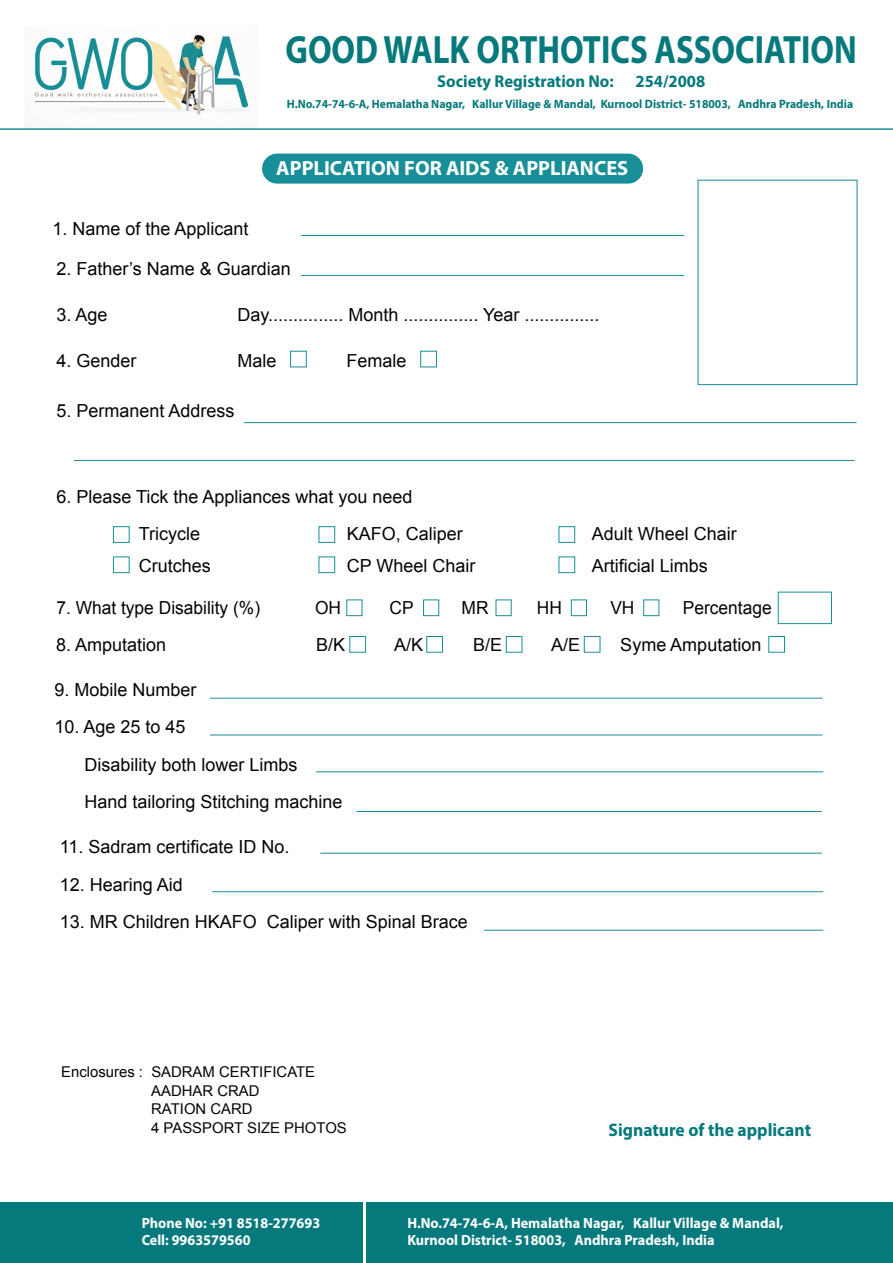
<style>
.page{position:relative;width:893px;height:1263px;background:#fff}
.page>*{position:absolute;margin:0;border:0;box-sizing:border-box;transform-origin:0 0}
.t1{font:700 39.6px "Myriad Pro";color:#06797c;scale:.83 1}
.t2{font:700 20.55px "Myriad Pro";color:#fff}
.t3{font:700 18.15px "Myriad Pro";color:#06797c;scale:.96 1}
.t4{font:18px/31.5px "Arial";color:#040503}
.t5{font:700 17.1px "Myriad Pro";color:#06797c;scale:.96 1}
.t6{font:14.85px/18.6px "Arial";color:#040503}
.t7{font:700 14.7px/17.7px "Myriad Pro";color:#fff;scale:.96 1}
.t8{font:700 12.15px "Myriad Pro";color:#06797c;scale:.96 1}
</style>
<div class="page">
<img style="left:34px;top:35px;width:215px;height:80px">
<div style="left:262px;top:154px;width:381px;height:30px;background:#188e98;border-radius:15px"></div>
<hr style="left:0;top:128px;width:893px;height:2px;background:#188e98">
<hr style="left:301px;top:235px;width:383px;height:1px;background:#188e98">
<hr style="left:301px;top:275px;width:383px;height:1px;background:#188e98">
<div style="left:290px;top:351px;width:17px;height:16px;background:#fff;border:1px solid #188e98"></div>
<div style="left:420px;top:351px;width:17px;height:16px;background:#fff;border:1px solid #188e98"></div>
<hr style="left:244px;top:422px;width:613px;height:1px;background:#188e98">
<hr style="left:74px;top:460px;width:781px;height:1px;background:#188e98">
<div style="left:113px;top:526px;width:17px;height:17px;background:#fff;border:1px solid #188e98"></div>
<div style="left:113px;top:556px;width:17px;height:17px;background:#fff;border:1px solid #188e98"></div>
<div style="left:319px;top:526px;width:16px;height:17px;background:#fff;border:1px solid #188e98"></div>
<div style="left:319px;top:556px;width:16px;height:17px;background:#fff;border:1px solid #188e98"></div>
<div style="left:559px;top:526px;width:16px;height:17px;background:#fff;border:1px solid #188e98"></div>
<div style="left:559px;top:556px;width:16px;height:17px;background:#fff;border:1px solid #188e98"></div>
<div style="left:349px;top:636px;width:17px;height:17px;background:#fff;border:1px solid #188e98"></div>
<div style="left:423px;top:599px;width:16px;height:17px;background:#fff;border:1px solid #188e98"></div>
<div style="left:571px;top:599px;width:16px;height:17px;background:#fff;border:1px solid #188e98"></div>
<div style="left:643px;top:599px;width:16px;height:17px;background:#fff;border:1px solid #188e98"></div>
<div style="left:506px;top:636px;width:16px;height:17px;background:#fff;border:1px solid #188e98"></div>
<div style="left:584px;top:636px;width:16px;height:17px;background:#fff;border:1px solid #188e98"></div>
<div style="left:768px;top:636px;width:17px;height:17px;background:#fff;border:1px solid #188e98"></div>
<div style="left:426px;top:636px;width:17px;height:17px;background:#fff;border:1px solid #188e98"></div>
<hr style="left:210px;top:698px;width:613px;height:1px;background:#188e98">
<hr style="left:316px;top:771px;width:507px;height:1px;background:#188e98">
<hr style="left:210px;top:735px;width:613px;height:1px;background:#188e98">
<hr style="left:357px;top:811px;width:465px;height:1px;background:#188e98">
<hr style="left:320px;top:853px;width:502px;height:1px;background:#188e98">
<hr style="left:212px;top:891px;width:611px;height:1px;background:#188e98">
<hr style="left:484px;top:930px;width:339px;height:1px;background:#188e98">
<div style="left:0;top:1202px;width:893px;height:61px;background:#06797c"></div>
<hr style="left:363px;top:1190px;width:3px;height:73px;background:#fff">
<div style="left:778px;top:592px;width:54px;height:32px;background:#fff;border:1px solid #188e98"></div>
<h1 class="t1" style="left:286px;top:24px;width:690px">GOOD WALK ORTHOTICS ASSOCIATION</h1>
<p class="t5" style="left:437px;top:70px;width:185px">Society Registration No:</p>
<p class="t5" style="left:636px;top:70px;width:74px">254/2008</p>
<p class="t8" style="left:287px;top:95px;width:591px">H.No.74-74-6-A, Hemalatha Nagar, Kallur Village &amp; Mandal, Kurnool District- 518003, Andhra Pradesh, India</p>
<p class="t2" style="left:276px;top:155px;width:354px">APPLICATION FOR AIDS &amp; APPLIANCES</p>
<p class="t4" style="left:52px;top:214px;width:198px">1. Name of the Applicant</p>
<p class="t4" style="left:56px;top:254px;width:236px">2. Father’s Name &amp; Guardian</p>
<p class="t4" style="left:56px;top:299px;width:53px">3. Age</p>
<p class="t4" style="left:238px;top:299px;width:363px">Day............... Month ............... Year ...............</p>
<p class="t4" style="left:56px;top:345px;width:82px">4. Gender</p>
<p class="t4" style="left:56px;top:395px;width:180px">5. Permanent Address</p>
<p class="t4" style="left:238px;top:345px;width:41px">Male</p>
<p class="t4" style="left:347px;top:345px;width:62px">Female</p>
<p class="t4" style="left:56px;top:481px;width:358px">6. Please Tick the Appliances what you need</p>
<p class="t4" style="left:139px;top:518px;width:74px">Tricycle<br>Crutches</p>
<p class="t4" style="left:347px;top:518px;width:130px">KAFO, Caliper<br>CP Wheel Chair</p>
<p class="t4" style="left:592px;top:518px;width:147px">Adult Wheel Chair<br>Artificial Limbs</p>
<p class="t4" style="left:56px;top:592px;width:205px">7. What type Disability (%)</p>
<p class="t4" style="left:315px;top:592px;width:28px">OH</p>
<p class="t4" style="left:389px;top:592px;width:26px">CP</p>
<p class="t4" style="left:462px;top:592px;width:29px">MR</p>
<p class="t4" style="left:537px;top:592px;width:27px">HH</p>
<p class="t4" style="left:610px;top:592px;width:26px">VH</p>
<p class="t4" style="left:683px;top:592px;width:90px">Percentage</p>
<p class="t4" style="left:56px;top:629px;width:112px">8. Amputation</p>
<p class="t4" style="left:316px;top:629px;width:31px">B/K</p>
<p class="t4" style="left:394px;top:629px;width:31px">A/K</p>
<p class="t4" style="left:473px;top:629px;width:31px">B/E</p>
<p class="t4" style="left:551px;top:629px;width:31px">A/E</p>
<p class="t4" style="left:620px;top:629px;width:143px">Syme Amputation</p>
<p class="t4" style="left:55px;top:674px;width:144px">9. Mobile Number</p>
<p class="t4" style="left:85px;top:708px;width:260px;line-height:37.5px;text-indent:-30px">10. Age 25 to 45<br>Disability both lower Limbs<br>Hand tailoring Stitching machine</p>
<p class="t4" style="left:60px;top:831px;width:231px">11. Sadram certificate ID No.</p>
<p class="t4" style="left:60px;top:869px;width:125px">12. Hearing Aid</p>
<p class="t4" style="left:60px;top:906px;width:410px">13. MR Children HKAFO Caliper with Spinal Brace</p>
<p class="t6" style="left:151px;top:1063px;width:197px;text-indent:-90px">Enclosures : SADRAM CERTIFICATE<br>AADHAR CRAD<br>RATION CARD<br>4 PASSPORT SIZE PHOTOS</p>
<p class="t7" style="left:142px;top:1213px;width:188px">Phone No: +91 8518-277693<br>Cell: 9963579560</p>
<p class="t3" style="left:609px;top:1118px;width:212px">Signature of the applicant</p>
<p class="t7" style="left:407px;top:1213px;width:393px">H.No.74-74-6-A, Hemalatha Nagar, Kallur Village &amp; Mandal,<br>Kurnool District- 518003, Andhra Pradesh, India</p>
</div>
